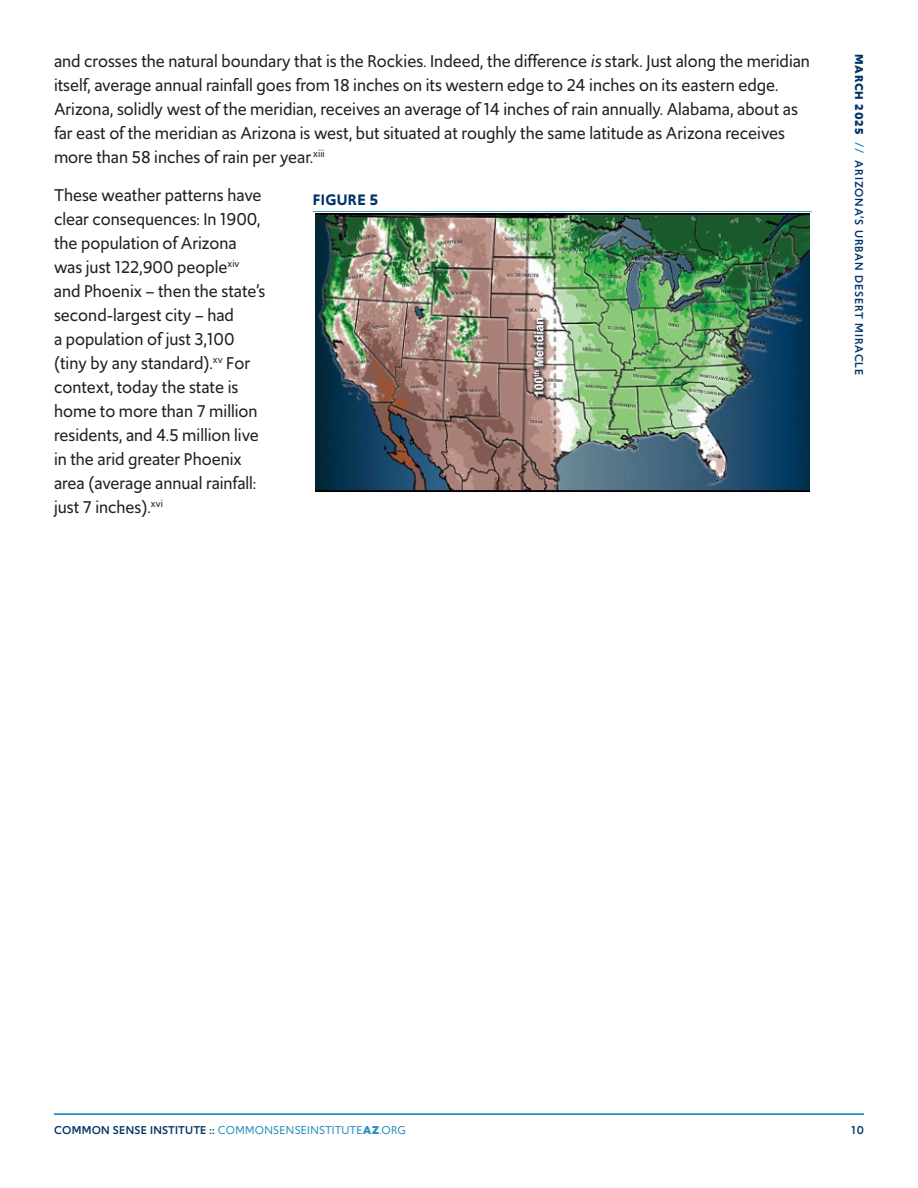
<style>
.page{position:relative;width:918px;height:1188px;background:#fff}
.page>*{position:absolute;margin:0;border:0;box-sizing:border-box;transform-origin:0 0}
.t1{font:18px/24px "Upgrade";color:#231f20}
.Figure_Label{font:600 16.05px "Upgrade";letter-spacing:.025em;color:#036}
.t2{font:12px "Upgrade";letter-spacing:.025em;color:#298dc2}
.t3{font:500 12px "Upgrade";letter-spacing:.075em;color:#036}
.s1{font-style:italic}
.s2{font-weight:700}
.s3{color:#298dc2}
.s4{font-weight:500;color:#036}
</style>
<div class="page">
<hr style="left:54px;top:1113px;width:810px;height:2px;background:#298dc2">
<hr style="left:313px;top:211px;width:499px;height:1px;background:#298dc2">
<img style="left:315px;top:213px;width:495px;height:279px">
<p class="t1" style="left:54px;top:49px;width:757px">and crosses the natural boundary that is the Rockies. Indeed, the difference <span class="s1">is</span> stark. Just along the meridian itself, average annual rainfall goes from 18 inches on its western edge to 24 inches on its eastern edge.<br>Arizona, solidly west of the meridian, receives an average of 14 inches of rain annually. Alabama, about as far east of the meridian as Arizona is west, but situated at roughly the same latitude as Arizona receives more than 58 inches of rain per year.<sup>xiii</sup></p>
<p class="t1" style="left:54px;top:183px;width:213px">These weather patterns have clear consequences: In 1900, the population of Arizona was just 122,900 people<sup>xiv </sup>and Phoenix – then the state’s second-largest city – had<br>a population of just 3,100 (tiny by any standard).<sup>xv</sup> For context, today the state is home to more than 7 million residents, and 4.5 million live in the arid greater Phoenix area (average annual rainfall: just 7 inches).<sup>xvi</sup></p>
<p class="Figure_Label" style="left:313px;top:189px;width:67px">FIGURE 5</p>
<p class="t3" style="left:867px;top:54px;width:323px;rotate:90deg"><span class="s2">MARCH 2025</span> <span class="s3">//</span> ARIZONA’S URBAN DESERT MIRACLE</p>
<p class="t2" style="left:54px;top:1122px;width:353px"><span class="s4">COMMON SENSE INSTITUTE ::</span> COMMONSENSEINSTITUTE<span class="s2">AZ</span>.ORG</p>
<p class="t3" style="left:852px;top:1122px;width:14px">10</p>
</div>
